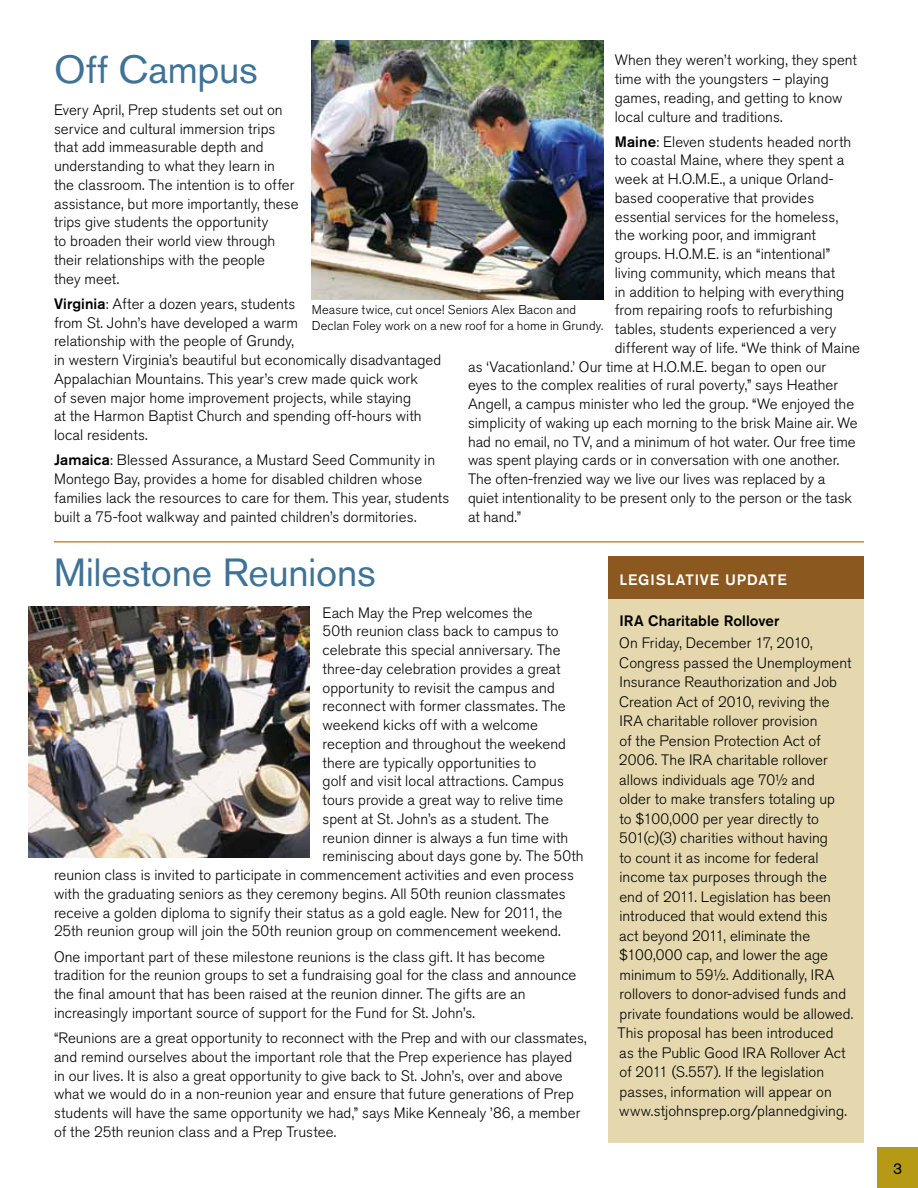
<style>
.page{position:relative;width:918px;height:1188px;background:#fff}
.page>*{position:absolute;margin:0;border:0;box-sizing:border-box;transform-origin:0 0}
.t1{font:39px "Akzidenz Grotesk Pro";letter-spacing:-.005em;color:#3f7297}
.t2{font:15.75px "Akzidenz Grotesk Pro";color:#000}
.t3{font:300 15px/18.8px "Akzidenz Grotesk Pro";letter-spacing:.005em;color:#000}
.t4{font:500 15px "Akzidenz Grotesk Pro";letter-spacing:.01em;color:#000}
.t5{font:500 15px "Akzidenz Grotesk Pro";letter-spacing:.06em;color:#fff}
.t6{font:300 12.75px/15.8px "Akzidenz Grotesk Pro";letter-spacing:.005em;color:#000}
.s1{font-weight:500}
</style>
<div class="page">
<img style="left:311px;top:40px;width:293px;height:259px">
<img style="left:28px;top:607px;width:282px;height:250px">
<hr style="left:54px;top:541px;width:810px;height:2px;background:#cf8b2d">
<div style="left:608px;top:556px;width:256px;height:587px;background:#e5d8af"></div>
<div style="left:608px;top:557px;width:256px;height:42px;background:#8b5920"></div>
<div style="left:878px;top:1148px;width:40px;height:40px;background:#b69a16"></div>
<p class="t3" style="left:615px;top:51px;width:244px">When they weren’t working, they spent time with the youngsters – playing games, reading, and getting to know local culture and traditions.</p>
<p class="t3" style="left:615px;top:132px;width:238px"><span class="s1">Maine</span>: Eleven students headed north</p>
<p class="t3" style="left:615px;top:151px;width:231px">to coastal Maine, where they spent a</p>
<p class="t3" style="left:615px;top:170px;width:221px">week at H.O.M.E., a unique Orland-</p>
<p class="t3" style="left:615px;top:188px;width:201px">based cooperative that provides</p>
<p class="t3" style="left:615px;top:207px;width:225px">essential services for the homeless,</p>
<p class="t3" style="left:615px;top:226px;width:203px">the working poor, and immigrant</p>
<p class="t3" style="left:615px;top:245px;width:217px">groups. H.O.M.E. is an “intentional”</p>
<p class="t3" style="left:615px;top:263px;width:222px">living community, which means that</p>
<p class="t3" style="left:615px;top:282px;width:231px">in addition to helping with everything</p>
<p class="t3" style="left:615px;top:301px;width:220px">from repairing roofs to refurbishing</p>
<p class="t3" style="left:615px;top:320px;width:223px">tables, students experienced a very</p>
<p class="t3" style="left:615px;top:338px;width:247px">different way of life. “We think of Maine</p>
<p class="t3" style="left:468px;top:357px;width:360px">as ‘Vacationland.’ Our time at H.O.M.E. began to open our</p>
<p class="t3" style="left:468px;top:376px;width:372px">eyes to the complex realities of rural poverty,” says Heather</p>
<p class="t3" style="left:468px;top:395px;width:388px">Angell, a campus minister who led the group. “We enjoyed the</p>
<p class="t3" style="left:468px;top:413px;width:391px">simplicity of waking up each morning to the brisk Maine air. We</p>
<p class="t3" style="left:468px;top:432px;width:389px">had no email, no TV, and a minimum of hot water. Our free time</p>
<p class="t3" style="left:468px;top:451px;width:373px">was spent playing cards or in conversation with one another.</p>
<p class="t3" style="left:468px;top:470px;width:359px">The often-frenzied way we live our lives was replaced by a</p>
<p class="t3" style="left:468px;top:488px;width:386px">quiet intentionality to be present only to the person or the task</p>
<p class="t3" style="left:468px;top:507px;width:55px">at hand.”</p>
<h1 class="t1" style="left:54px;top:44px;width:205px">Off Campus</h1>
<p class="t3" style="left:54px;top:100px;width:246px">Every April, Prep students set out on service and cultural immersion trips that add immeasurable depth and understanding to what they learn in the classroom. The intention is to offer assistance, but more importantly, these trips give students the opportunity<br>to broaden their world view through their relationships with the people<br>they meet.</p>
<p class="t3" style="left:54px;top:294px;width:389px"><span class="s1">Virginia</span>: After a dozen years, students<br>from St. John’s have developed a warm<br>relationship with the people of Grundy,<br>in western Virginia’s beautiful but economically disadvantaged Appalachian Mountains. This year’s crew made quick work<br>of seven major home improvement projects, while staying<br>at the Harmon Baptist Church and spending off-hours with local residents.</p>
<p class="t3" style="left:54px;top:451px;width:397px"><span class="s1">Jamaica</span>: Blessed Assurance, a Mustard Seed Community in Montego Bay, provides a home for disabled children whose families lack the resources to care for them. This year, students built a 75-foot walkway and painted children’s dormitories.</p>
<p class="t6" style="left:312px;top:302px;width:293px">Measure twice, cut once! Seniors Alex Bacon and<br>Declan Foley work on a new roof for a home in Grundy.</p>
<h1 class="t1" style="left:54px;top:547px;width:323px">Milestone Reunions</h1>
<p class="t3" style="left:323px;top:603px;width:212px">Each May the Prep welcomes the</p>
<p class="t3" style="left:323px;top:622px;width:238px">50th reunion class back to campus to</p>
<p class="t3" style="left:323px;top:641px;width:240px">celebrate this special anniversary. The</p>
<p class="t3" style="left:323px;top:659px;width:239px">three-day celebration provides a great</p>
<p class="t3" style="left:323px;top:678px;width:234px">opportunity to revisit the campus and</p>
<p class="t3" style="left:323px;top:697px;width:245px">reconnect with former classmates. The</p>
<p class="t3" style="left:323px;top:716px;width:217px">weekend kicks off with a welcome</p>
<p class="t3" style="left:323px;top:734px;width:245px">reception and throughout the weekend</p>
<p class="t3" style="left:323px;top:753px;width:215px">there are typically opportunities to</p>
<p class="t3" style="left:323px;top:772px;width:243px">golf and visit local attractions. Campus</p>
<p class="t3" style="left:323px;top:791px;width:242px">tours provide a great way to relive time</p>
<p class="t3" style="left:323px;top:809px;width:228px">spent at St. John’s as a student. The</p>
<p class="t3" style="left:323px;top:828px;width:247px">reunion dinner is always a fun time with</p>
<p class="t3" style="left:323px;top:847px;width:263px">reminiscing about days gone by. The 50th</p>
<p class="t3" style="left:54px;top:866px;width:522px">reunion class is invited to participate in commencement activities and even process</p>
<p class="t3" style="left:54px;top:884px;width:513px">with the graduating seniors as they ceremony begins. All 50th reunion classmates</p>
<p class="t3" style="left:54px;top:903px;width:510px">receive a golden diploma to signify their status as a gold eagle. New for 2011, the</p>
<p class="t3" style="left:54px;top:922px;width:508px">25th reunion group will join the 50th reunion group on commencement weekend.</p>
<p class="t3" style="left:54px;top:947px;width:524px">One important part of these milestone reunions is the class gift. It has become tradition for the reunion groups to set a fundraising goal for the class and announce the final amount that has been raised at the reunion dinner. The gifts are an increasingly important source of support for the Fund for St. John’s.</p>
<p class="t3" style="left:54px;top:1029px;width:534px">“Reunions are a great opportunity to reconnect with the Prep and with our classmates, and remind ourselves about the important role that the Prep experience has played in our lives. It is also a great opportunity to give back to St. John’s, over and above what we would do in a non-reunion year and ensure that future generations of Prep students will have the same opportunity we had,” says Mike Kennealy ’86, a member of the 25th reunion class and a Prep Trustee.</p>
<p class="t5" style="left:619px;top:570px;width:167px">LEGISLATIVE U PDATE</p>
<p class="t4" style="left:619px;top:611px;width:162px">IRA Charitable Rollover</p>
<p class="t3" style="left:618px;top:633px;width:237px;line-height:19.5px">On Friday, December 17, 2010, Congress passed the Unemployment Insurance Reauthorization and Job Creation Act of 2010, reviving the IRA charitable rollover provision<br>of the Pension Protection Act of 2006. The IRA charitable rollover allows individuals age 70½ and<br>older to make transfers totaling up<br>to $100,000 per year directly to 501(c)(3) charities without having<br>to count it as income for federal income tax purposes through the<br>end of 2011. Legislation has been introduced that would extend this<br>act beyond 2011, eliminate the $100,000 cap, and lower the age minimum to 59½. Additionally, IRA rollovers to donor-advised funds and private foundations would be allowed.<br>This proposal has been introduced<br>as the Public Good IRA Rollover Act of 2011 (S.557). If the legislation passes, information will appear on www.stjohnsprep.org/plannedgiving.</p>
<p class="t2" style="left:893px;top:1158px;width:11px">3</p>
</div>
